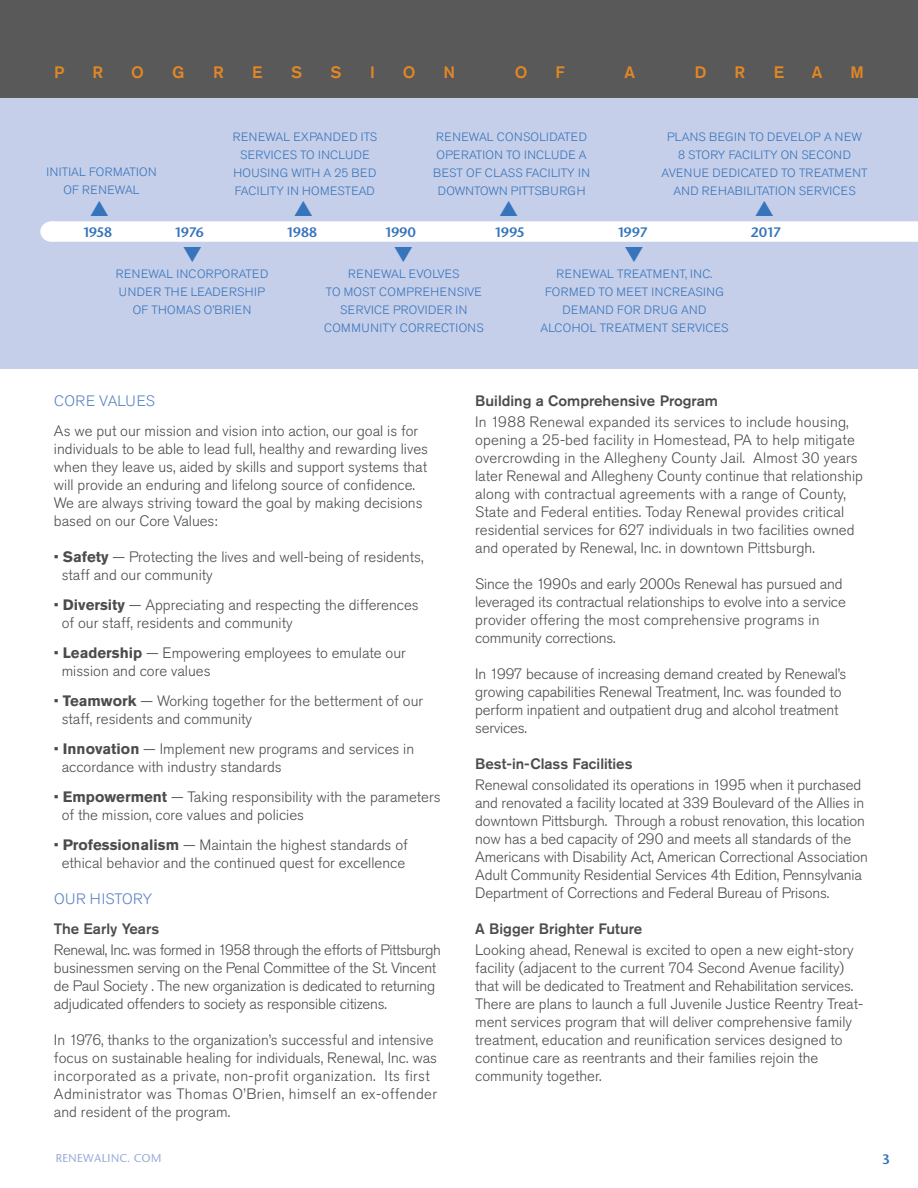
<style>
.page{position:relative;width:918px;height:1188px;background:#fff}
.page>*{position:absolute;margin:0;border:0;box-sizing:border-box;transform-origin:0 0}
.t1{font:500 16.5px "Akzidenz Grotesk Pro";color:#e28725}
.t2{font:300 15px/18px "Akzidenz Grotesk Pro";color:#4b4c4d}
.t3{font:500 15px "Akzidenz Grotesk Pro";color:#4b4c4d}
.t4{font:300 15px "Akzidenz Grotesk Pro";letter-spacing:.03em;color:#5b83c3}
.t5{font:14.4px "Stone Sans Semi Bold DTC";letter-spacing:-.075em;color:#3674bb}
.t6{font:300 12px/18px "Akzidenz Grotesk Pro";letter-spacing:.03em;color:#3674bb;text-align:center}
.t7{font:300 12px/18px "Akzidenz Grotesk Pro";letter-spacing:.01em;color:#3674bb;text-align:center}
.t8{font:12px "Stone Sans Medium DTC";color:#98acd7}
.s1{font-weight:700}
</style>
<div class="page">
<div style="left:0;top:0;width:918px;height:368px;background:#c6cfe9"></div>
<div style="left:51px;top:221px;width:867px;height:21px;background:#fff"></div>
<div style="left:40px;top:221px;width:23px;height:21px;background:#fff;border-radius:50%"></div>
<div style="left:0;top:0;width:918px;height:97px;background:#595959"></div>
<p class="t1" style="left:54px;top:62px;width:12px">P</p>
<p class="t1" style="left:93px;top:62px;width:12px">R</p>
<p class="t1" style="left:131px;top:62px;width:14px">O</p>
<p class="t1" style="left:172px;top:62px;width:14px">G</p>
<p class="t1" style="left:213px;top:62px;width:12px">R</p>
<p class="t1" style="left:252px;top:62px;width:12px">E</p>
<p class="t1" style="left:291px;top:62px;width:13px">S</p>
<p class="t1" style="left:330px;top:62px;width:13px">S</p>
<p class="t1" style="left:370px;top:62px;width:6px">I</p>
<p class="t1" style="left:403px;top:62px;width:14px">O</p>
<p class="t1" style="left:443px;top:62px;width:13px">N</p>
<p class="t1" style="left:515px;top:62px;width:14px">O</p>
<p class="t1" style="left:555px;top:62px;width:11px">F</p>
<p class="t1" style="left:625px;top:62px;width:12px">A</p>
<p class="t1" style="left:695px;top:62px;width:13px">D</p>
<p class="t1" style="left:735px;top:62px;width:12px">R</p>
<p class="t1" style="left:774px;top:62px;width:12px">E</p>
<p class="t1" style="left:812px;top:62px;width:12px">A</p>
<p class="t1" style="left:851px;top:62px;width:15px">M</p>
<p class="t7" style="left:46px;top:163px;width:112px">INITIAL FORMATION<br>OF RENEWAL</p>
<p class="t6" style="left:233px;top:128px;width:146px">RENEWAL EXPANDED ITS<br>SERVICES TO INCLUDE<br>HOUSING WITH A 25 BED<br>FACILITY IN HOMESTEAD</p>
<p class="t6" style="left:433px;top:127px;width:158px;text-align:left">RENEWAL CONSOLIDATED<br>OPERATION TO INCLUDE A<br>BEST OF CLASS FACILITY IN</p>
<p class="t7" style="left:438px;top:181px;width:149px">DOWNTOWN PITTSBURGH</p>
<p class="t6" style="left:661px;top:128px;width:208px">PLANS BEGIN TO DEVELOP A NEW<br>8 STORY FACILITY ON SECOND<br>AVENUE DEDICATED TO TREATMENT<br>AND REHABILITATION SERVICES</p>
<p class="t5" style="left:82px;top:223px;width:31px">1958</p>
<p class="t5" style="left:174px;top:223px;width:31px">1976</p>
<p class="t5" style="left:286px;top:223px;width:33px">1988</p>
<p class="t5" style="left:384px;top:223px;width:33px">1990</p>
<p class="t5" style="left:494px;top:223px;width:32px">1995</p>
<p class="t5" style="left:617px;top:223px;width:32px">1997</p>
<p class="t5" style="left:750px;top:223px;width:33px">2017</p>
<p class="t6" style="left:116px;top:264px;width:154px">RENEWAL INCORPORATED<br>UNDER THE LEADERSHIP<br>OF THOMAS O’BRIEN</p>
<p class="t6" style="left:324px;top:264px;width:161px">RENEWAL EVOLVES<br>TO MOST COMPREHENSIVE<br>SERVICE PROVIDER IN<br>COMMUNITY CORRECTIONS</p>
<p class="t6" style="left:540px;top:264px;width:189px">RENEWAL TREATMENT, INC.<br>FORMED TO MEET INCREASING<br>DEMAND FOR DRUG AND<br>ALCOHOL TREATMENT SERVICES</p>
<p class="t4" style="left:54px;top:391px;width:102px">CORE VALUES</p>
<p class="t2" style="left:54px;top:422px;width:376px">As we put our mission and vision into action, our goal is for individuals to be able to lead full, healthy and rewarding lives when they leave us, aided by skills and support systems that will provide an enduring and lifelong source of confidence.<br>We are always striving toward the goal by making decisions based on our Core Values:</p>
<p class="t2" style="left:62px;top:548px;width:363px;text-indent:-8px">• <span class="s1">Safety</span> — Protecting the lives and well-being of residents, staff and our community</p>
<p class="t2" style="left:62px;top:596px;width:359px;text-indent:-8px">• <span class="s1">Diversity</span> — Appreciating and respecting the differences of our staff, residents and community</p>
<p class="t2" style="left:62px;top:644px;width:346px;text-indent:-8px">• <span class="s1">Leadership</span> — Empowering employees to emulate our mission and core values</p>
<p class="t2" style="left:62px;top:692px;width:363px;text-indent:-8px">• <span class="s1">Teamwork</span> — Working together for the betterment of our staff, residents and community</p>
<p class="t2" style="left:62px;top:740px;width:354px;text-indent:-8px">• <span class="s1">Innovation</span> — Implement new programs and services in accordance with industry standards</p>
<p class="t2" style="left:62px;top:788px;width:380px;text-indent:-8px">• <span class="s1">Empowerment</span> — Taking responsibility with the parameters of the mission, core values and policies</p>
<p class="t2" style="left:54px;top:836px;width:355px;text-align:center">• <span class="s1">Professionalism</span> — Maintain the highest standards of ethical behavior and the continued quest for excellence</p>
<p class="t4" style="left:54px;top:889px;width:100px">OUR HISTORY</p>
<p class="t3" style="left:54px;top:919px;width:107px">The Early Years</p>
<p class="t2" style="left:54px;top:941px;width:388px">Renewal, Inc. was formed in 1958 through the efforts of Pittsburgh businessmen serving on the Penal Committee of the St. Vincent de Paul Society . The new organization is dedicated to returning adjudicated offenders to society as responsible citizens.</p>
<p class="t2" style="left:54px;top:1031px;width:385px">In 1976, thanks to the organization’s successful and intensive focus on sustainable healing for individuals, Renewal, Inc. was incorporated as a private, non-profit organization. Its first Administrator was Thomas O’Brien, himself an ex-offender and resident of the program.</p>
<p class="t3" style="left:475px;top:391px;width:244px">Building a Comprehensive Program</p>
<p class="t2" style="left:475px;top:413px;width:389px">In 1988 Renewal expanded its services to include housing, opening a 25-bed facility in Homestead, PA to help mitigate overcrowding in the Allegheny County Jail. Almost 30 years later Renewal and Allegheny County continue that relationship along with contractual agreements with a range of County, State and Federal entities. Today Renewal provides critical residential services for 627 individuals in two facilities owned and operated by Renewal, Inc. in downtown Pittsburgh.</p>
<p class="t2" style="left:475px;top:575px;width:372px">Since the 1990s and early 2000s Renewal has pursued and leveraged its contractual relationships to evolve into a service provider offering the most comprehensive programs in community corrections.</p>
<p class="t2" style="left:475px;top:665px;width:373px">In 1997 because of increasing demand created by Renewal’s growing capabilities Renewal Treatment, Inc. was founded to perform inpatient and outpatient drug and alcohol treatment services.</p>
<p class="t3" style="left:475px;top:754px;width:159px">Best-in-Class Facilities</p>
<p class="t2" style="left:475px;top:776px;width:394px">Renewal consolidated its operations in 1995 when it purchased and renovated a facility located at 339 Boulevard of the Allies in downtown Pittsburgh. Through a robust renovation, this location now has a bed capacity of 290 and meets all standards of the Americans with Disability Act, American Correctional Association Adult Community Residential Services 4th Edition, Pennsylvania Department of Corrections and Federal Bureau of Prisons.</p>
<p class="t3" style="left:475px;top:919px;width:169px">A Bigger Brighter Future</p>
<p class="t2" style="left:475px;top:941px;width:389px">Looking ahead, Renewal is excited to open a new eight-story facility (adjacent to the current 704 Second Avenue facility) that will be dedicated to Treatment and Rehabilitation services.<br>There are plans to launch a full Juvenile Justice Reentry Treat&shy;ment services program that will deliver comprehensive family treatment, education and reunification services designed to continue care as reentrants and their families rejoin the community together.</p>
<p class="t8" style="left:55px;top:1151px;width:108px">RENEWALINC. COM</p>
<p class="t5" style="left:882px;top:1150px;width:10px">3</p>
</div>
